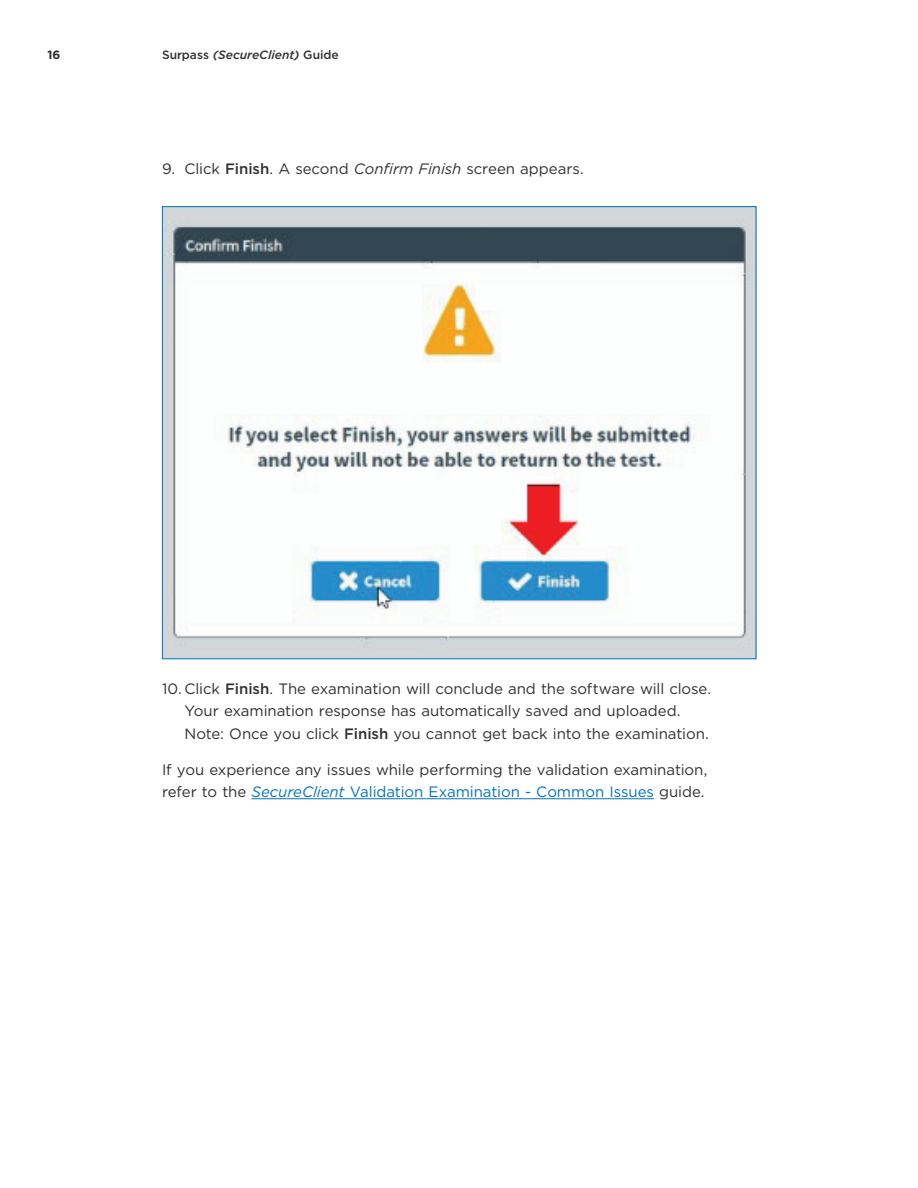
<style>
.page{position:relative;width:918px;height:1188px;background:#fff}
.page>*{position:absolute;margin:0;border:0;box-sizing:border-box;transform-origin:0 0}
.t1{font:15px/22.5px "Gotham";letter-spacing:-.005em;color:#312f30}
.t2{font:italic 500 12px "Gotham";color:#312f30}
.t3{font:700 12px "Gotham";color:#312f30}
.s1{font-style:normal}
.s2{font-weight:500}
.s3{font-style:italic}
.s4{font-style:italic;color:#0073bc}
.s5{color:#0073bc}
</style>
<div class="page">
<hr style="left:251px;top:798px;width:403px;height:1px;background:#0073bc">
<img style="left:164px;top:208px;width:590px;height:449px">
<p class="t3" style="left:47px;top:47px;width:15px">16</p>
<p class="t2" style="left:162px;top:47px;width:178px"><span class="s1">Surpass</span> (SecureClient) <span class="s1">Guide</span></p>
<p class="t1" style="left:162px;top:157px;width:423px">9. Click <span class="s2">Finish</span>. A second <span class="s3">Confirm Finish</span> screen appears.</p>
<p class="t1" style="left:185px;top:677px;width:528px;text-indent:-23px">10. Click <span class="s2">Finish</span>. The examination will conclude and the software will close.<br>Your examination response has automatically saved and uploaded.<br>Note: Once you click <span class="s2">Finish</span> you cannot get back into the examination.</p>
<p class="t1" style="left:162px;top:758px;width:547px">If you experience any issues while performing the validation examination, refer to the <span class="s4">SecureClient</span> <span class="s5">Validation Examination - Common Issues</span> guide.</p>
</div>
